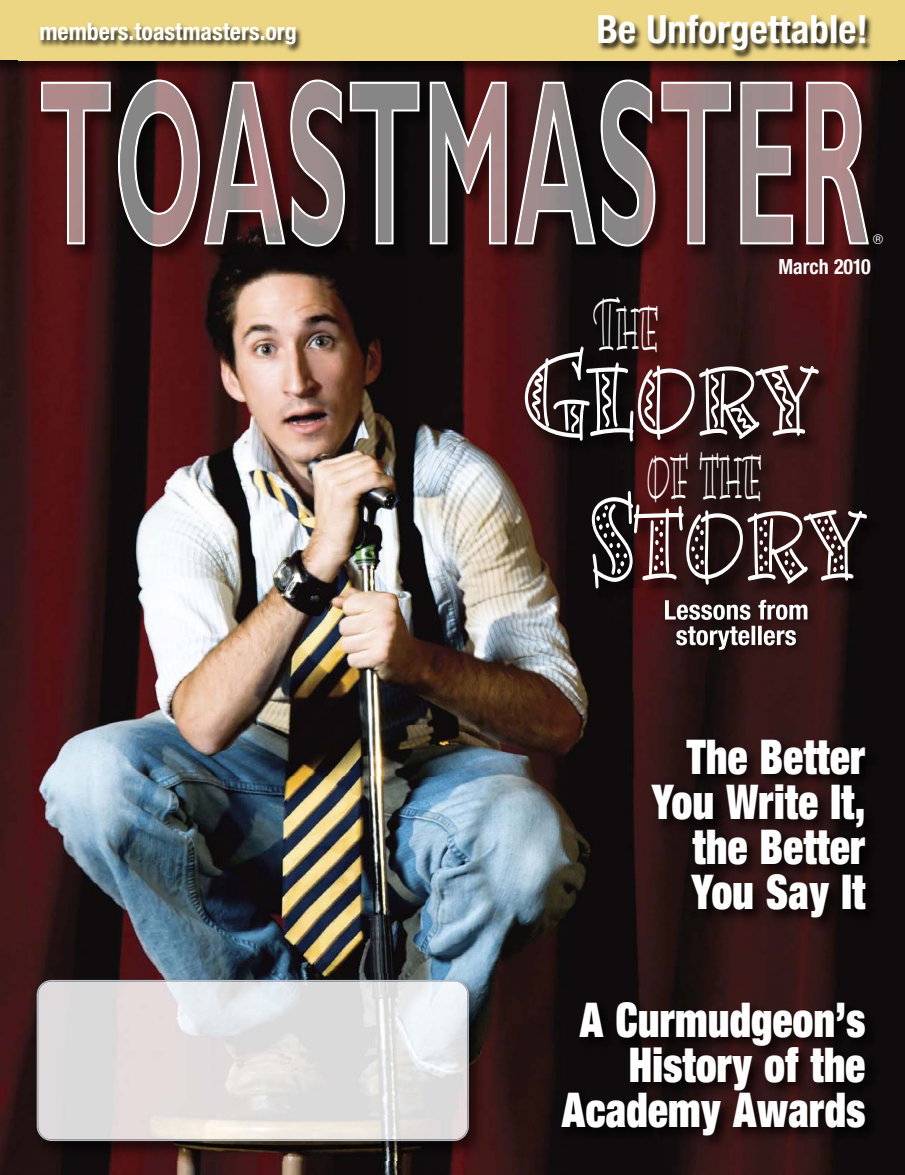
<style>
.page{position:relative;width:905px;height:1175px;background:#fff}
.page>*{position:absolute;margin:0;border:0;box-sizing:border-box;transform-origin:0 0}
.t1{font:103.95px/144.8px "Bermuda LP Std Squiggle";color:#fff;scale:.71 1}
.t2{font:65.55px "Bermuda LP Std Open";color:#fff;scale:.43 1}
.t3{font:900 condensed 48px/45px "Helvetica Neue LT Std";letter-spacing:.01em;color:#fff;text-align:right;scale:.85 1}
.t4{font:700 condensed 39px "Helvetica Neue LT Std";color:#fff}
.t5{font:700 condensed 24px "Helvetica Neue LT Std";color:#fff}
.t6{font:700 condensed 21px "Helvetica Neue LT Std";color:#fff;scale:.95 1}
.t7{font:13.5px "Helvetica";color:#fff}
.s1{font-family:"Bermuda LP Std Dots"}
</style>
<div class="page">
<img style="left:0;top:79px;width:904px;height:1095px">
<div style="left:0;top:0;width:904px;height:60px;background:#edd683"></div>
<img style="left:30px;top:973px;width:459px;height:187px">
<svg style="left:37px;top:980px;width:432px;height:161px;background:#dfdddd"></svg>
<img style="left:18px;top:15px;width:879px;height:60px">
<img style="left:0;top:413px;width:683px;height:363px">
<img style="left:34px;top:73px;width:854px;height:193px">
<svg style="left:41px;top:80px;width:827px;height:166px;background:#6a5354"></svg>
<img style="left:392px;top:725px;width:512px;height:234px">
<img style="left:528px;top:987px;width:376px;height:187px">
<img style="left:515px;top:297px;width:383px;height:402px">
<img style="left:683px;top:588px;width:176px;height:103px">
<img style="left:683px;top:600px;width:124px;height:20px">
<img style="left:683px;top:625px;width:113px;height:25px">
<img style="left:515px;top:413px;width:168px;height:286px">
<img style="left:676px;top:629px;width:7px;height:18px">
<p class="t5" style="left:39px;top:23px;width:259px">members.toastmasters.org</p>
<p class="t4" style="left:596px;top:15px;width:273px">Be Unforgettable!</p>
<p class="t7" style="left:873px;top:233px;width:11px">®</p>
<p class="t6" style="left:778px;top:259px;width:99px">March 2010</p>
<p class="t2" style="left:597px;top:288px;width:144px">The</p>
<p class="t1" style="left:591px;top:324px;width:386px;text-indent:-69px">Glory<br><span class="s1">Story</span></p>
<p class="t2" style="left:646px;top:437px;width:269px">of the</p>
<p class="t3" style="left:651px;top:738px;width:253px">The Better<br>You Write It, the Better<br>You Say It</p>
<p class="t3" style="left:562px;top:1001px;width:358px">A Curmudgeon’s<br>History of the<br>Academy Awards</p>
</div>
